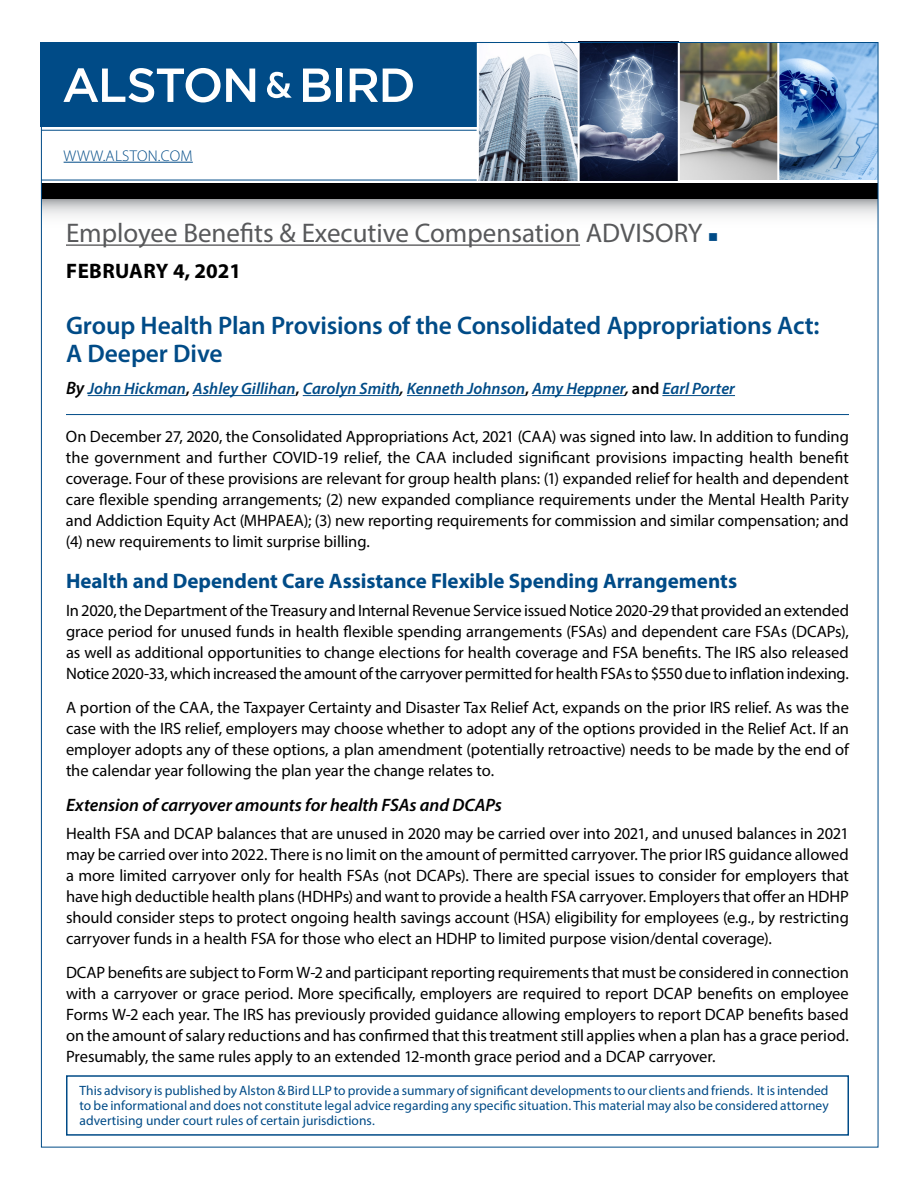
<style>
.page{position:relative;width:918px;height:1188px;background:#fff}
.page>*{position:absolute;margin:0;border:0;box-sizing:border-box;transform-origin:0 0}
.t1{font:27px "Myriad Pro";color:#58595b}
.t2{font:600 25.5px/28.5px "Myriad Pro";letter-spacing:-.005em;color:#004b87}
.t3{font:700 21px "Myriad Pro";color:#004b87}
.t4{font:700 21px "Myriad Pro";letter-spacing:.01em;color:#000}
.t5{font:italic 600 18px "Myriad Pro";letter-spacing:-.005em;color:#000}
.t6{font:16.5px/21px "Myriad Pro";letter-spacing:-.005em;color:#000;text-align:justify}
.t7{font:italic 600 16.5px "Myriad Pro";color:#004b87}
.t8{font:300 15.6px "Myriad Pro";letter-spacing:.02em;color:#004b87}
.t9{font:13.5px/15px "Myriad Pro";letter-spacing:.005em;color:#004b87;text-align:justify}
.s1{color:#004b87}
.s2{font-size:18px;color:#000}
.s3{font-style:normal;color:#000}
.s4{color:#000}
</style>
<div class="page">
<svg style="left:43px;top:199px;width:833px;height:17px"></svg>
<div style="left:40px;top:42px;width:836px;height:85px;background:#004b87"></div>
<hr style="left:41px;top:130px;width:436px;height:1px;background:#004b87">
<hr style="left:41px;top:180px;width:436px;height:1px;background:#004b87">
<div style="left:41px;top:183px;width:837px;height:16px;background:#000"></div>
<img style="left:479px;top:44px;width:397px;height:136px">
<hr style="left:578px;top:42px;width:2px;height:139px;background:#fff">
<hr style="left:678px;top:42px;width:2px;height:139px;background:#fff">
<hr style="left:777px;top:42px;width:2px;height:139px;background:#fff">
<hr style="left:477px;top:41px;width:2px;height:139px;background:#fff">
<svg style="left:63px;top:68px;width:192px;height:35px"></svg>
<svg style="left:267px;top:72px;width:25px;height:26px"></svg>
<svg style="left:303px;top:69px;width:28px;height:33px"></svg>
<div style="left:336px;top:69px;width:6px;height:33px;background:#fff"></div>
<svg style="left:350px;top:69px;width:63px;height:33px"></svg>
<hr style="left:64px;top:162px;width:129px;height:1px;background:#004b87">
<div style="left:66px;top:1075px;width:783px;height:61px;border:2px solid #004b87"></div>
<hr style="left:66px;top:244px;width:514px;height:2px;background:#58595b">
<hr style="left:66px;top:414px;width:783px;height:1px;background:#004b87">
<hr style="left:88px;top:395px;width:98px;height:1px;background:#004b87">
<hr style="left:193px;top:395px;width:102px;height:1px;background:#004b87">
<hr style="left:303px;top:395px;width:97px;height:1px;background:#004b87">
<hr style="left:407px;top:395px;width:118px;height:1px;background:#004b87">
<hr style="left:532px;top:395px;width:93px;height:1px;background:#004b87">
<hr style="left:662px;top:395px;width:73px;height:1px;background:#004b87">
<p class="t8" style="left:64px;top:147px;width:131px">WWW.ALSTON.COM</p>
<h1 class="t1" style="left:66px;top:217px;width:654px">Employee Benefits &amp; Executive Compensation ADVISORY <span class="s1">■</span></h1>
<p class="t4" style="left:66px;top:258px;width:176px">FEBRUARY 4, 2021</p>
<h2 class="t2" style="left:66px;top:310px;width:755px">Group Health Plan Provisions of the Consolidated Appropriations Act:<br>A Deeper Dive</h2>
<p class="t7" style="left:66px;top:378px;width:671px"><span class="s2">By</span> John Hickman<span class="s3">,</span> Ashley Gillihan<span class="s3">,</span> Carolyn Smith<span class="s4">,</span> Kenneth Johnson<span class="s3">,</span> Amy Heppner<span class="s4">,</span> <span class="s3">and</span> Earl Porter</p>
<p class="t6" style="left:66px;top:426px;width:784px">On December 27, 2020, the Consolidated Appropriations Act, 2021 (CAA) was signed into law. In addition to funding the government and further COVID-19 relief, the CAA included significant provisions impacting health benefit coverage. Four of these provisions are relevant for group health plans: (1) expanded relief for health and dependent care flexible spending arrangements; (2) new expanded compliance requirements under the Mental Health Parity and Addiction Equity Act (MHPAEA); (3) new reporting requirements for commission and similar compensation; and (4) new requirements to limit surprise billing.</p>
<p class="t3" style="left:66px;top:567px;width:673px">Health and Dependent Care Assistance Flexible Spending Arrangements</p>
<p class="t6" style="left:66px;top:600px;width:785px">In 2020, the Department of the Treasury and Internal Revenue Service issued Notice 2020-29 that provided an extended grace period for unused funds in health flexible spending arrangements (FSAs) and dependent care FSAs (DCAPs), as well as additional opportunities to change elections for health coverage and FSA benefits. The IRS also released Notice 2020-33, which increased the amount of the carryover permitted for health FSAs to $550 due to inflation indexing.</p>
<p class="t6" style="left:66px;top:697px;width:785px">A portion of the CAA, the Taxpayer Certainty and Disaster Tax Relief Act, expands on the prior IRS relief. As was the case with the IRS relief, employers may choose whether to adopt any of the options provided in the Relief Act. If an employer adopts any of these options, a plan amendment (potentially retroactive) needs to be made by the end of the calendar year following the plan year the change relates to.</p>
<p class="t5" style="left:66px;top:793px;width:438px">Extension of carryover amounts for health FSAs and DCAPs</p>
<p class="t6" style="left:66px;top:822px;width:785px">Health FSA and DCAP balances that are unused in 2020 may be carried over into 2021, and unused balances in 2021 may be carried over into 2022. There is no limit on the amount of permitted carryover. The prior IRS guidance allowed a more limited carryover only for health FSAs (not DCAPs). There are special issues to consider for employers that have high deductible health plans (HDHPs) and want to provide a health FSA carryover. Employers that offer an HDHP should consider steps to protect ongoing health savings account (HSA) eligibility for employees (e.g., by restricting carryover funds in a health FSA for those who elect an HDHP to limited purpose vision/dental coverage).</p>
<p class="t6" style="left:66px;top:962px;width:784px">DCAP benefits are subject to Form W-2 and participant reporting requirements that must be considered in connection with a carryover or grace period. More specifically, employers are required to report DCAP benefits on employee Forms W-2 each year. The IRS has previously provided guidance allowing employers to report DCAP benefits based on the amount of salary reductions and has confirmed that this treatment still applies when a plan has a grace period.<br>Presumably, the same rules apply to an extended 12-month grace period and a DCAP carryover.</p>
<p class="t9" style="left:80px;top:1083px;width:751px">This advisory is published by Alston &amp; Bird LLP to provide a summary of significant developments to our clients and friends. It is intended to be informational and does not constitute legal advice regarding any specific situation. This material may also be considered attorney advertising under court rules of certain jurisdictions.</p>
</div>
